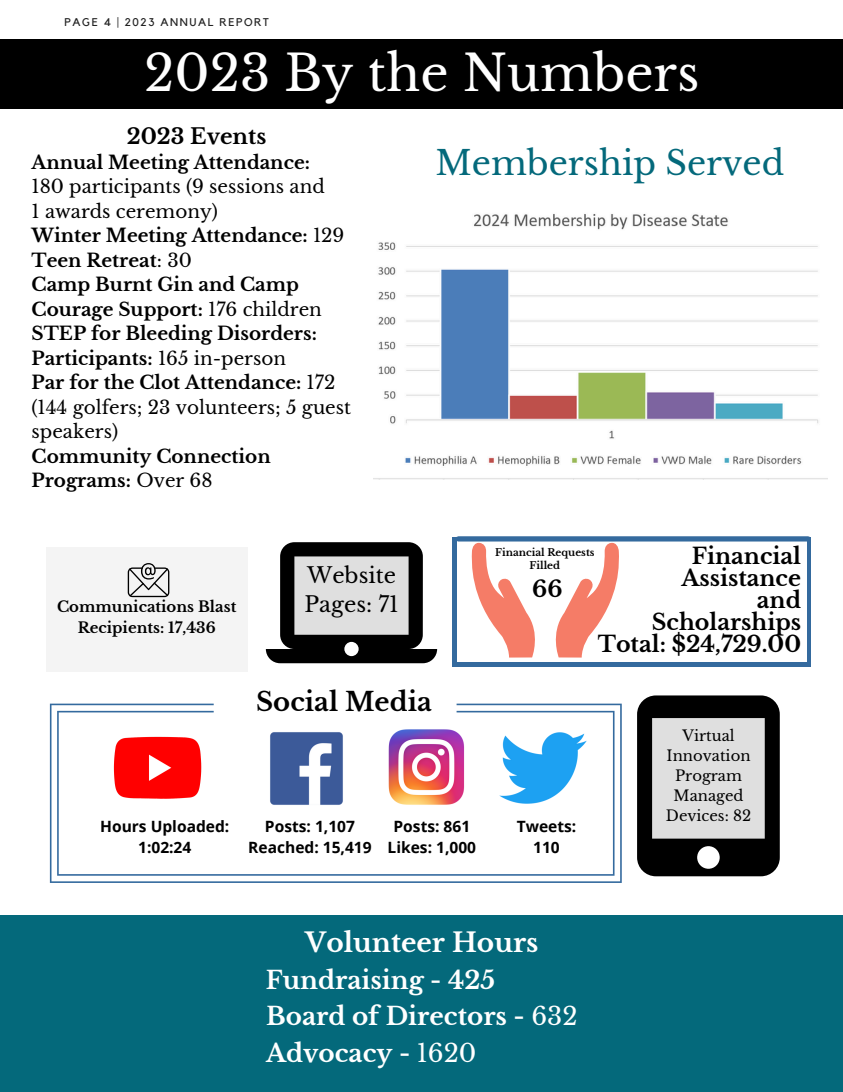
<style>
.page{position:relative;width:843px;height:1092px;background:#fff}
.page>*{position:absolute;margin:0;border:0;box-sizing:border-box;transform-origin:0 0}
.t1{font:49.35px "Libre Baskerville";color:#fff}
.t2{font:33.25px "Libre Baskerville";color:#04697b}
.t3{font:700 26.25px "Libre Baskerville";color:#fff}
.t4{font:700 25.9px "Libre Baskerville";color:#000}
.t5{font:700 24.5px/36.4px "Libre Baskerville";color:#fff}
.t6{font:700 22.4px "Libre Baskerville";color:#000}
.t7{font:700 22.05px/21.7px "Libre Baskerville";color:#000;text-align:right}
.t8{font:21.35px/29.1px "Libre Baskerville";color:#000}
.t9{font:700 21.35px "Libre Baskerville";color:#000}
.t10{font:700 18.55px/24.5px "Libre Baskerville";color:#000}
.t11{font:18.55px/24.5px "Libre Baskerville";color:#000}
.t12{font:700 15.4px "Open Sans";color:#000}
.t13{font:14.7px "Libre Baskerville";color:#000}
.t14{font:700 14.7px/20.7px "Libre Baskerville";color:#000;text-align:center}
.t15{font:11.2px "Kollektif";letter-spacing:.14em;color:#222}
.t16{font:700 10.15px "Libre Baskerville";color:#000}
.s1{font-weight:400}
.s2{font-weight:700}
</style>
<div class="page">
<div style="left:0;top:40px;width:843px;height:69px;background:#000"></div>
<svg style="left:50px;top:704px;width:571px;height:179px"></svg>
<img style="left:267px;top:729px;width:79px;height:79px">
<img style="left:103px;top:737px;width:110px;height:63px">
<img style="left:385px;top:726px;width:84px;height:84px">
<img style="left:499px;top:733px;width:87px;height:71px">
<div style="left:0;top:915px;width:843px;height:177px;background:#04697b"></div>
<div style="left:452px;top:537px;width:358px;height:130px;background:#346a9e"></div>
<div style="left:456px;top:542px;width:350px;height:120px;background:#fff"></div>
<svg style="left:471px;top:542px;width:148px;height:116px"></svg>
<div style="left:509px;top:525px;width:68px;height:50px;background:#fff"></div>
<div style="left:520px;top:528px;width:49px;height:68px;background:#fff"></div>
<div style="left:458px;top:536px;width:350px;height:6px;background:#346a9e"></div>
<svg style="left:637px;top:695px;width:142px;height:181px;background:#7c7c7c"></svg>
<div style="left:46px;top:548px;width:201px;height:124px;background:#f4f4f4"></div>
<svg style="left:266px;top:542px;width:171px;height:121px"></svg>
<svg style="left:128px;top:563px;width:41px;height:34px"></svg>
<img style="left:373px;top:214px;width:454px;height:265px">
<h2 class="t15" style="left:64px;top:17px;width:206px">PAGE 4 | 2023 ANNUAL REPORT</h2>
<p class="t1" style="left:144px;top:43px;width:557px">2023 By the Numbers</p>
<p class="t9" style="left:127px;top:123px;width:141px">2023 Events</p>
<p class="t10" style="left:32px;top:150px;width:280px">Annual Meeting Attendance:</p>
<p class="t11" style="left:32px;top:174px;width:295px">180 participants (9 sessions and</p>
<p class="t11" style="left:32px;top:199px;width:188px">1 awards ceremony)</p>
<p class="t10" style="left:32px;top:224px;width:314px">Winter Meeting Attendance: <span class="s1">129</span></p>
<p class="t10" style="left:32px;top:248px;width:162px">Teen Retreat<span class="s1">: 30</span></p>
<p class="t10" style="left:32px;top:273px;width:292px">Camp Burnt Gin and Camp<br>Courage Support: <span class="s1">176 children</span></p>
<p class="t10" style="left:32px;top:322px;width:287px">STEP for Bleeding Disorders:<br>Participants: <span class="s1">165 in-person</span></p>
<p class="t11" style="left:32px;top:371px;width:321px"><span class="s2">Par for the Clot Attendance:</span> 172 (144 golfers; 23 volunteers; 5 guest speakers)</p>
<p class="t10" style="left:32px;top:444px;width:241px">Community Connection<br>Programs: <span class="s1">Over 68</span></p>
<p class="t14" style="left:57px;top:597px;width:181px">Communications Blast<br>Recipients: 17,436</p>
<p class="t8" style="left:304px;top:561px;width:96px">Website<br>Pages: 71</p>
<p class="t2" style="left:435px;top:142px;width:350px">Membership Served</p>
<p class="t7" style="left:597px;top:546px;width:205px">Financial<br>Assistance<br>and<br>Scholarships<br>Total: $24,729.00</p>
<p class="t16" style="left:495px;top:546px;width:101px">Financial Requests</p>
<p class="t16" style="left:529px;top:559px;width:32px">Filled</p>
<p class="t6" style="left:532px;top:576px;width:32px">66</p>
<p class="t4" style="left:256px;top:686px;width:177px">Social Media</p>
<p class="t12" style="left:100px;top:815px;width:131px">Hours Uploaded:</p>
<p class="t12" style="left:138px;top:837px;width:55px">1:02:24</p>
<p class="t12" style="left:265px;top:815px;width:92px">Posts: 1,107</p>
<p class="t12" style="left:248px;top:837px;width:125px">Reached: 15,419</p>
<p class="t12" style="left:393px;top:815px;width:78px">Posts: 861</p>
<p class="t12" style="left:387px;top:837px;width:90px">Likes: 1,000</p>
<h5 class="t12" style="left:517px;top:815px;width:61px">Tweets:</h5>
<h6 class="t12" style="left:533px;top:837px;width:28px">110</h6>
<h3 class="t3" style="left:305px;top:927px;width:235px">Volunteer Hours</h3>
<h3 class="t5" style="left:266px;top:962px;width:313px">Fundraising - 425<br>Board of Directors - <span class="s1">632</span></h3>
<p class="t5" style="left:266px;top:1035px;width:212px">Advocacy - <span class="s1">1620</span></p>
<p class="t13" style="left:682px;top:727px;width:54px">Virtual</p>
<p class="t13" style="left:666px;top:747px;width:85px">Innovation</p>
<p class="t13" style="left:675px;top:767px;width:68px">Program</p>
<p class="t13" style="left:673px;top:786px;width:72px">Managed</p>
<p class="t13" style="left:666px;top:806px;width:87px">Devices: 82</p>
</div>
